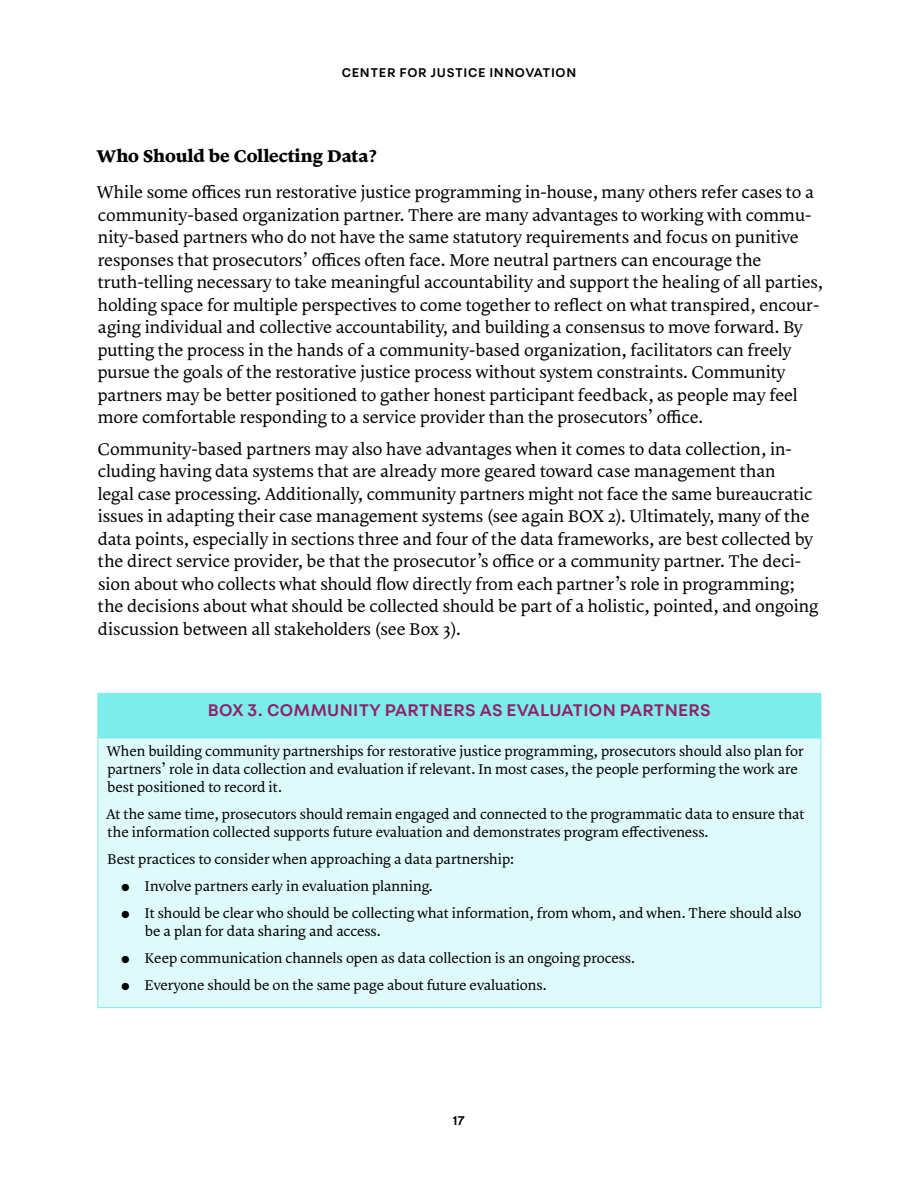
<style>
.page{position:relative;width:918px;height:1188px;background:#fff}
.page>*{position:absolute;margin:0;border:0;box-sizing:border-box;transform-origin:0 0}
.t1{font:18px/22.5px "Lygia";letter-spacing:-.01em;color:#000}
.t2{font:500 18px "Fabriga";letter-spacing:.02em;color:#922066}
.t3{font:900 18px "Lygia";color:#000}
.t4{font:15px/18px "Lygia";letter-spacing:-.01em;color:#000}
.t5{font:500 13.5px "Fabriga";letter-spacing:.05em;color:#000}
.s1{font-family:"Fabriga"}
</style>
<div class="page">
<div style="left:98px;top:693px;width:723px;height:45px;background:#7cedea"></div>
<div style="left:98px;top:738px;width:723px;height:270px;background:#defafa"></div>
<hr style="left:98px;top:738px;width:1px;height:270px;background:#7cedea">
<hr style="left:820px;top:738px;width:1px;height:270px;background:#7cedea">
<hr style="left:98px;top:1007px;width:722px;height:1px;background:#7cedea">
<hr style="left:98px;top:738px;width:722px;height:1px;background:#7cedea">
<p class="t5" style="left:342px;top:63px;width:236px">CENTER FOR JUSTICE INNOVATION</p>
<p class="t3" style="left:96px;top:142px;width:282px">Who Should be Collecting Data?</p>
<p class="t1" style="left:97px;top:179px;width:728px">While some offices run restorative justice programming in-house, many others refer cases to a community-based organization partner. There are many advantages to working with commu&shy;nity-based partners who do not have the same statutory requirements and focus on punitive responses that prosecutors’ offices often face. More neutral partners can encourage the truth-telling necessary to take meaningful accountability and support the healing of all parties, holding space for multiple perspectives to come together to reflect on what transpired, encour&shy;aging individual and collective accountability, and building a consensus to move forward. By putting the process in the hands of a community-based organization, facilitators can freely pursue the goals of the restorative justice process without system constraints. Community partners may be better positioned to gather honest participant feedback, as people may feel more comfortable responding to a service provider than the prosecutors’ office.</p>
<p class="t1" style="left:98px;top:435px;width:722px">Community-based partners may also have advantages when it comes to data collection, in&shy;cluding having data systems that are already more geared toward case management than<br>legal case processing. Additionally, community partners might not face the same bureaucratic issues in adapting their case management systems (see again BOX 2). Ultimately, many of the data points, especially in sections three and four of the data frameworks, are best collected by the direct service provider, be that the prosecutor’s office or a community partner. The deci&shy;sion about who collects what should flow directly from each partner’s role in programming; the decisions about what should be collected should be part of a holistic, pointed, and ongoing discussion between all stakeholders (see Box 3).</p>
<p class="t2" style="left:208px;top:697px;width:504px">BOX 3. COMMUNITY PARTNERS AS EVALUATION PARTNERS</p>
<p class="t4" style="left:107px;top:740px;width:699px">When building community partnerships for restorative justice programming, prosecutors should also plan for partners’ role in data collection and evaluation if relevant. In most cases, the people performing the work are best positioned to record it.</p>
<p class="t4" style="left:106px;top:803px;width:700px">At the same time, prosecutors should remain engaged and connected to the programmatic data to ensure that the information collected supports future evaluation and demonstrates program effectiveness.</p>
<p class="t4" style="left:107px;top:848px;width:409px">Best practices to consider when approaching a data partnership:</p>
<p class="t4" style="left:118px;top:875px;width:316px"><span class="s1">•</span> Involve partners early in evaluation planning.</p>
<p class="t4" style="left:145px;top:902px;width:658px;text-indent:-27px"><span class="s1">•</span> It should be clear who should be collecting what information, from whom, and when. There should also be a plan for data sharing and access.</p>
<p class="t4" style="left:118px;top:947px;width:519px"><span class="s1">•</span> Keep communication channels open as data collection is an ongoing process.</p>
<p class="t4" style="left:118px;top:974px;width:430px"><span class="s1">•</span> Everyone should be on the same page about future evaluations.</p>
<p class="t5" style="left:453px;top:1111px;width:13px">17</p>
</div>
